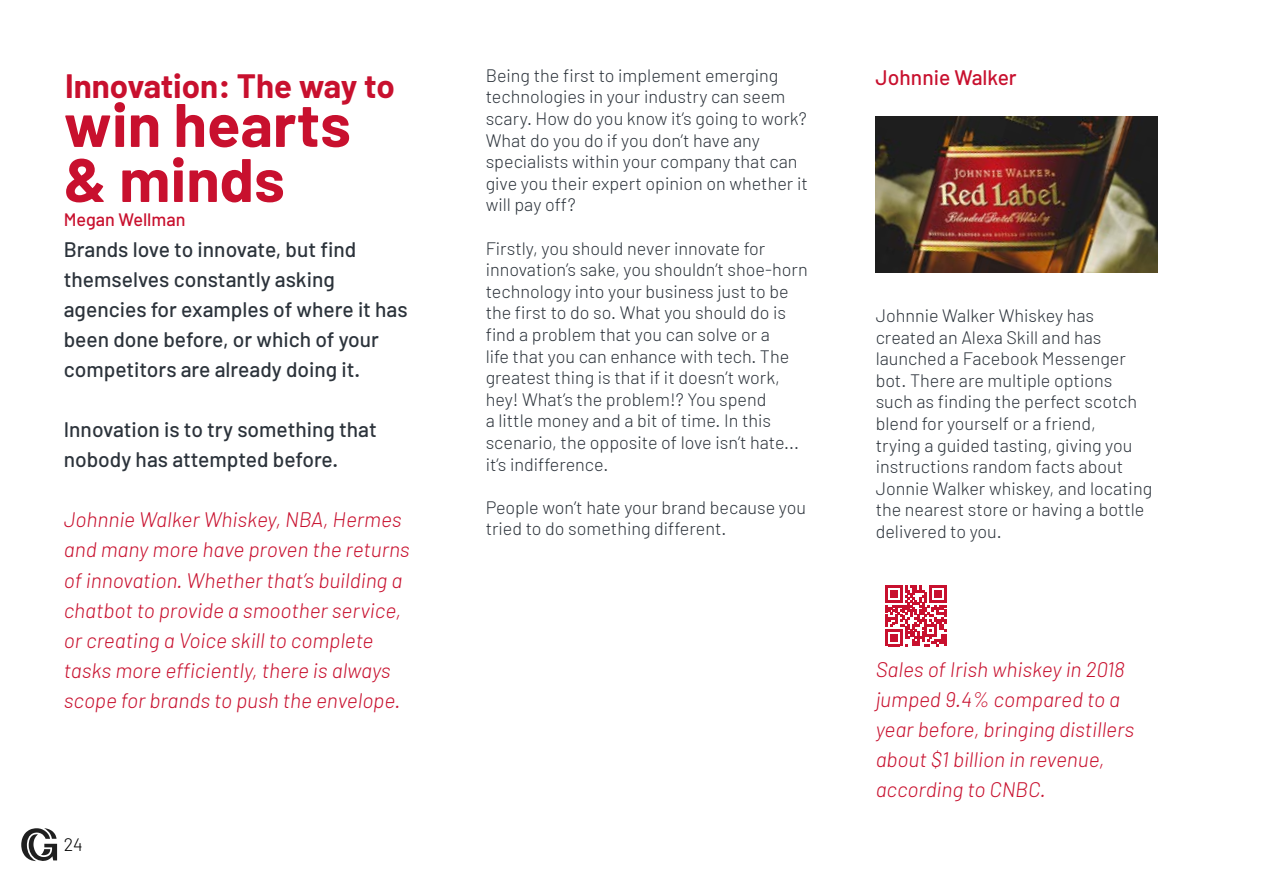
<style>
.page{position:relative;width:1263px;height:893px;background:#fff}
.page>*{position:absolute;margin:0;border:0;box-sizing:border-box;transform-origin:0 0}
.t1{font:700 61.35px/55.1px "Barlow";color:#c8102e}
.t2{font:700 33px "Barlow";color:#c8102e}
.t3{font:italic 300 21px/30px "Barlow";color:#c8102e}
.t4{font:500 21px/30px "Barlow";color:#2c333b}
.t5{font:500 21px "Barlow";color:#c8102e}
.t6{font:300 18px/21.6px "Barlow";color:#2c333b}
.t7{font:500 18px "Barlow";color:#c8102e}
.t8{font:300 18px "Barlow";color:#000}
</style>
<div class="page">
<img style="left:876px;top:116px;width:282px;height:156px">
<svg style="left:21px;top:828px;width:36px;height:33px"></svg>
<svg style="left:885px;top:585px;width:61px;height:61px"></svg>
<h2 class="t2" style="left:65px;top:65px;width:331px">Innovation: The way to</h2>
<h1 class="t1" style="left:64px;top:97px;width:289px">win hearts &amp; minds</h1>
<p class="t7" style="left:64px;top:208px;width:123px">Megan Wellman</p>
<p class="t4" style="left:64px;top:234px;width:345px">Brands love to innovate, but find themselves constantly asking agencies for examples of where it has been done before, or which of your competitors are already doing it.</p>
<p class="t4" style="left:64px;top:414px;width:314px">Innovation is to try something that nobody has attempted before.</p>
<p class="t3" style="left:64px;top:504px;width:347px">Johnnie Walker Whiskey, NBA, Hermes and many more have proven the returns of innovation. Whether that’s building a chatbot to provide a smoother service, or creating a Voice skill to complete tasks more efficiently, there is always scope for brands to push the envelope.</p>
<p class="t8" style="left:64px;top:833px;width:21px">24</p>
<p class="t6" style="left:486px;top:64px;width:324px">Being the first to implement emerging technologies in your industry can seem scary. How do you know it’s going to work?<br>What do you do if you don’t have any specialists within your company that can give you their expert opinion on whether it will pay off?</p>
<p class="t6" style="left:486px;top:237px;width:323px">Firstly, you should never innovate for innovation’s sake, you shouldn’t shoe-horn technology into your business just to be the first to do so. What you should do is find a problem that you can solve or a<br>life that you can enhance with tech. The greatest thing is that if it doesn’t work, hey! What’s the problem!? You spend<br>a little money and a bit of time. In this scenario, the opposite of love isn’t hate... it’s indifference.</p>
<p class="t6" style="left:486px;top:496px;width:322px">People won’t hate your brand because you tried to do something different.</p>
<p class="t5" style="left:876px;top:64px;width:143px">Johnnie Walker</p>
<p class="t6" style="left:876px;top:304px;width:278px">Johnnie Walker Whiskey has created an Alexa Skill and has launched a Facebook Messenger bot. There are multiple options such as finding the perfect scotch blend for yourself or a friend,<br>trying a guided tasting, giving you instructions random facts about<br>Jonnie Walker whiskey, and locating the nearest store or having a bottle delivered to you.</p>
<p class="t3" style="left:876px;top:654px;width:260px">Sales of Irish whiskey in 2018 jumped 9.4% compared to a year before, bringing distillers about $1 billion in revenue, according to CNBC.</p>
</div>
